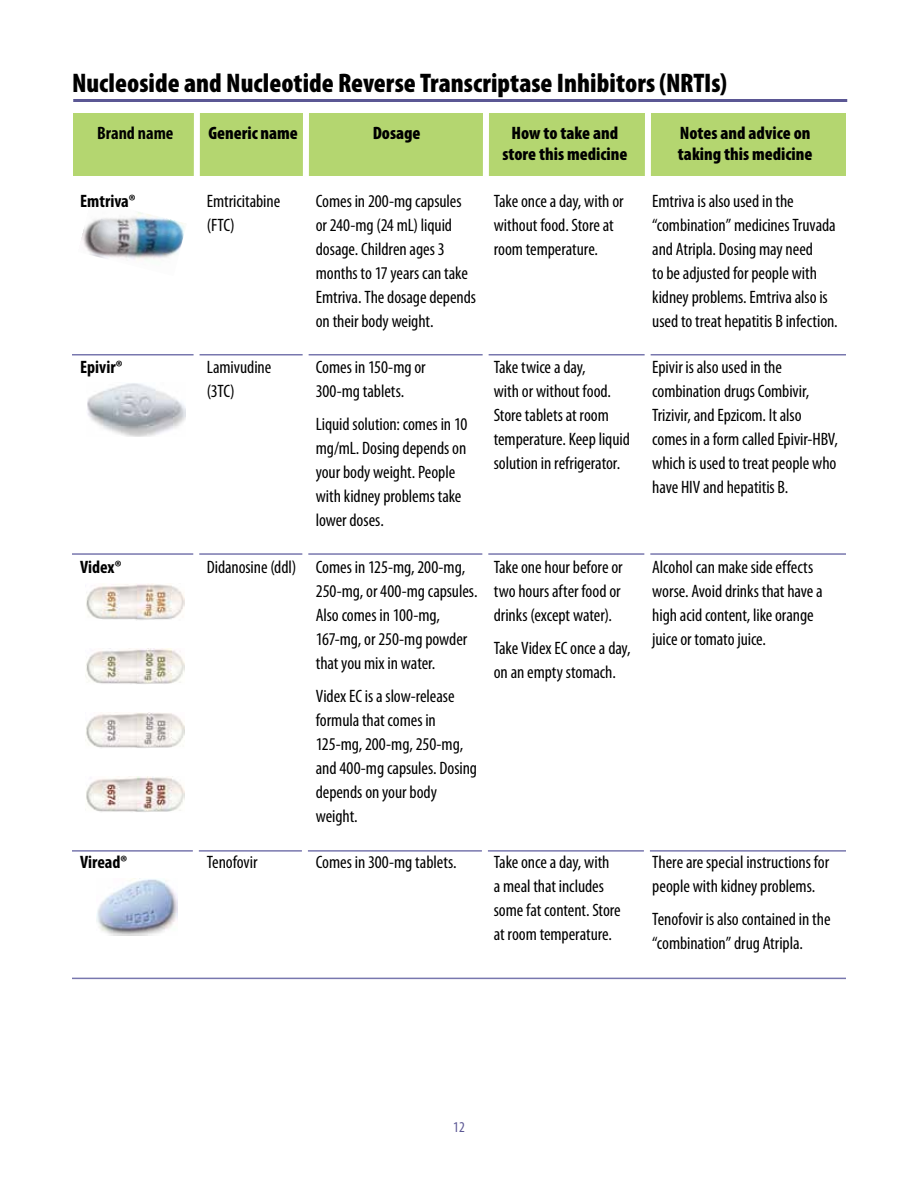
<style>
.page{position:relative;width:918px;height:1188px;background:#fff}
.page>*{position:absolute;margin:0;border:0;box-sizing:border-box;transform-origin:0 0}
.t1{font:900 condensed 27px "Myriad Pro";color:#000}
.t2{font:condensed 18px/24px "Myriad Pro";letter-spacing:-.005em;color:#000}
.t3{font:900 condensed 18px/21.6px "Myriad Pro";color:#000;text-align:center}
.t4{font:700 condensed 18px "Myriad Pro";color:#000}
.t5{font:condensed 15px "Myriad Pro";color:#5b5794}
</style>
<div class="page">
<img style="left:81px;top:212px;width:103px;height:48px">
<img style="left:87px;top:383px;width:99px;height:53px">
<img style="left:86px;top:583px;width:99px;height:37px">
<img style="left:86px;top:648px;width:99px;height:36px">
<img style="left:86px;top:712px;width:99px;height:36px">
<img style="left:86px;top:776px;width:99px;height:36px">
<img style="left:96px;top:879px;width:82px;height:57px">
<hr style="left:72px;top:354px;width:774px;height:2px;background:#7877ae">
<hr style="left:72px;top:553px;width:774px;height:2px;background:#7877ae">
<hr style="left:72px;top:850px;width:774px;height:2px;background:#7877ae">
<hr style="left:72px;top:978px;width:774px;height:1px;background:#7877ae">
<div style="left:74px;top:113px;width:772px;height:63px;background:#b4d670"></div>
<svg style="left:190px;top:113px;width:13px;height:739px"></svg>
<svg style="left:299px;top:113px;width:13px;height:739px"></svg>
<svg style="left:479px;top:113px;width:13px;height:739px"></svg>
<svg style="left:641px;top:113px;width:13px;height:739px"></svg>
<hr style="left:73px;top:99px;width:774px;height:3px;background:#5b5794">
<h1 class="t1" style="left:72px;top:68px;width:656px">Nucleoside and Nucleotide Reverse Transcriptase Inhibitors (NRTIs)</h1>
<p class="t4" style="left:97px;top:123px;width:78px">Brand name</p>
<p class="t3" style="left:208px;top:122px;width:91px">Generic name</p>
<p class="t3" style="left:373px;top:122px;width:49px">Dosage</p>
<p class="t3" style="left:502px;top:122px;width:127px">How to take and store this medicine</p>
<p class="t3" style="left:678px;top:122px;width:136px;text-align:left">Notes and advice on taking this medicine</p>
<p class="t4" style="left:80px;top:191px;width:57px">Emtriva®</p>
<p class="t2" style="left:207px;top:189px;width:75px">Emtricitabine (FTC)</p>
<p class="t2" style="left:316px;top:189px;width:162px">Comes in 200-mg capsules or 240-mg (24 mL) liquid dosage. Children ages 3 months to 17 years can take<br>Emtriva. The dosage depends on their body weight.</p>
<p class="t2" style="left:494px;top:189px;width:131px">Take once a day, with or without food. Store at room temperature.</p>
<p class="t2" style="left:652px;top:189px;width:187px">Emtriva is also used in the “combination” medicines Truvada and Atripla. Dosing may need<br>to be adjusted for people with kidney problems. Emtriva also is used to treat hepatitis B infection.</p>
<p class="t4" style="left:80px;top:357px;width:44px">Epivir®</p>
<p class="t2" style="left:207px;top:356px;width:66px">Lamivudine (3TC)</p>
<p class="t2" style="left:316px;top:356px;width:111px">Comes in 150-mg or<br>300-mg tablets.</p>
<p class="t2" style="left:316px;top:413px;width:153px">Liquid solution: comes in 10 mg/mL. Dosing depends on your body weight. People with kidney problems take lower doses.</p>
<p class="t2" style="left:494px;top:356px;width:138px">Take twice a day,<br>with or without food.<br>Store tablets at room temperature. Keep liquid solution in refrigerator.</p>
<p class="t2" style="left:652px;top:356px;width:187px">Epivir is also used in the combination drugs Combivir,<br>Trizivir, and Epzicom. It also comes in a form called Epivir-HBV, which is used to treat people who have HIV and hepatitis B.</p>
<p class="t4" style="left:80px;top:557px;width:43px">Videx®</p>
<p class="t2" style="left:316px;top:555px;width:163px;text-indent:-109px">Didanosine (ddl) Comes in 125-mg, 200-mg,<br>250-mg, or 400-mg capsules.<br>Also comes in 100-mg,<br>167-mg, or 250-mg powder that you mix in water.</p>
<p class="t2" style="left:316px;top:684px;width:163px">Videx EC is a slow-release formula that comes in<br>125-mg, 200-mg, 250-mg, and 400-mg capsules. Dosing depends on your body weight.</p>
<p class="t2" style="left:494px;top:555px;width:130px;text-align:justify">Take one hour before or two hours after food or drinks (except water).</p>
<p class="t2" style="left:494px;top:636px;width:138px">Take Videx EC once a day, on an empty stomach.</p>
<p class="t2" style="left:652px;top:555px;width:172px">Alcohol can make side effects worse. Avoid drinks that have a high acid content, like orange juice or tomato juice.</p>
<p class="t4" style="left:80px;top:852px;width:49px">Viread®</p>
<p class="t2" style="left:207px;top:851px;width:52px">Tenofovir</p>
<p class="t2" style="left:316px;top:851px;width:142px">Comes in 300-mg tablets.</p>
<p class="t2" style="left:494px;top:851px;width:129px">Take once a day, with<br>a meal that includes some fat content. Store at room temperature.</p>
<p class="t2" style="left:652px;top:851px;width:178px">There are special instructions for people with kidney problems.</p>
<p class="t2" style="left:652px;top:907px;width:180px">Tenofovir is also contained in the “combination” drug Atripla.</p>
<p class="t5" style="left:453px;top:1119px;width:13px">12</p>
</div>
